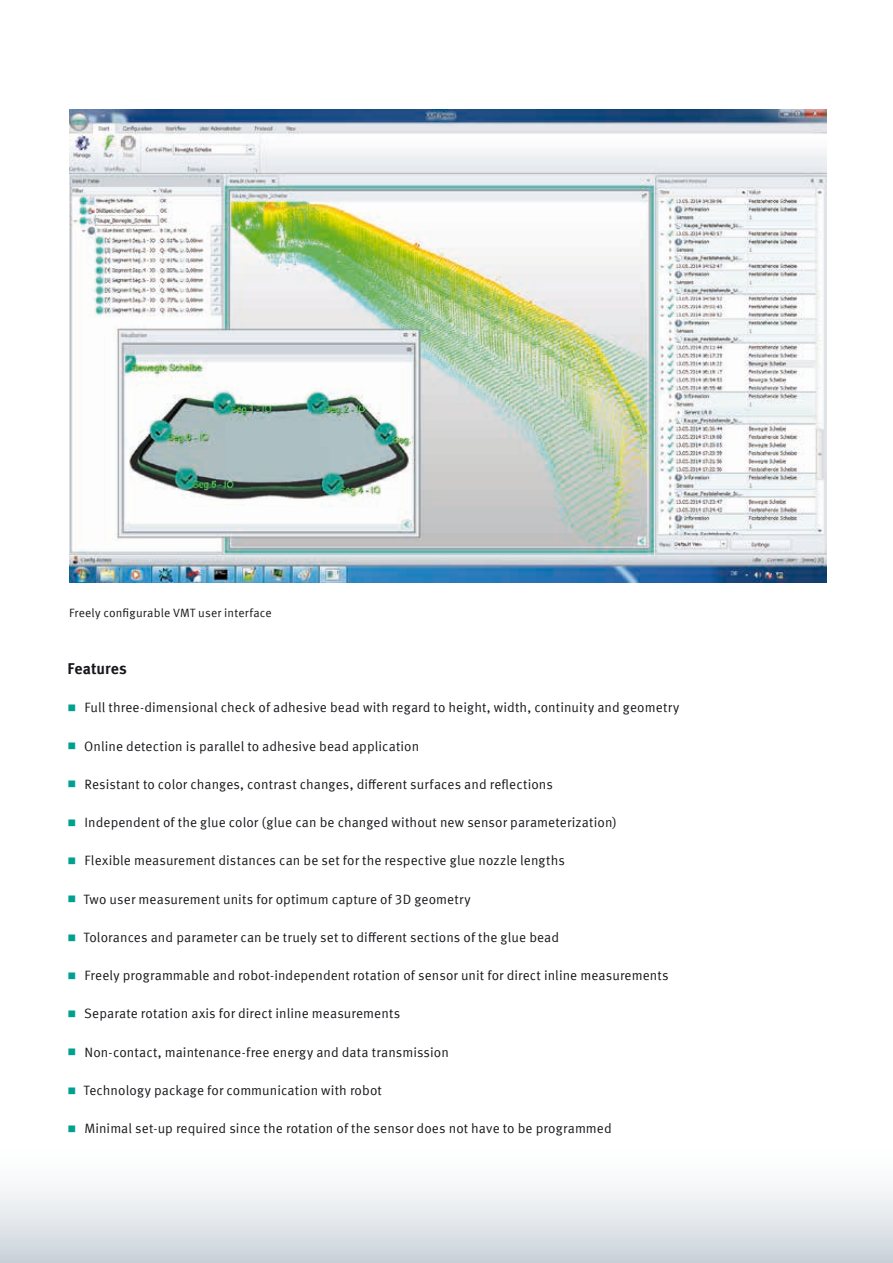
<style>
.page{position:relative;width:893px;height:1263px;background:#fff}
.page>*{position:absolute;margin:0;border:0;box-sizing:border-box;transform-origin:0 0}
.t1{font:700 15.75px "Meta Offc Pro";color:#1a171c}
.t2{font:13.5px "Meta Offc Pro Norm";letter-spacing:.005em;color:#1a171c}
.t3{font:12px "Meta Offc Pro Norm";letter-spacing:.015em;color:#1a171c}
.s1{font-family:"Meta Offc Pro";font-weight:700;font-size:9px;color:#00a091}
</style>
<div class="page">
<svg style="left:0;top:1187px;width:893px;height:76px"></svg>
<img style="left:69px;top:109px;width:757px;height:473px">
<p class="t3" style="left:69px;top:603px;width:204px">Freely configurable VMT user interface</p>
<p class="t1" style="left:68px;top:656px;width:61px">Features</p>
<p class="t2" style="left:68px;top:697px;width:613px"><span class="s1">▪</span> Full three-dimensional check of adhesive bead with regard to height, width, continuity and geometry</p>
<p class="t2" style="left:68px;top:736px;width:353px"><span class="s1">▪</span> Online detection is parallel to adhesive bead application</p>
<p class="t2" style="left:68px;top:774px;width:486px"><span class="s1">▪</span> Resistant to color changes, contrast changes, different surfaces and reflections</p>
<p class="t2" style="left:68px;top:812px;width:550px"><span class="s1">▪</span> Independent of the glue color (glue can be changed without new sensor parameterization)</p>
<p class="t2" style="left:68px;top:850px;width:498px"><span class="s1">▪</span> Flexible measurement distances can be set for the respective glue nozzle lengths</p>
<p class="t2" style="left:68px;top:889px;width:404px"><span class="s1">▪</span> Two user measurement units for optimum capture of 3D geometry</p>
<p class="t2" style="left:68px;top:927px;width:492px"><span class="s1">▪</span> Tolorances and parameter can be truely set to different sections of the glue bead</p>
<p class="t2" style="left:68px;top:965px;width:602px"><span class="s1">▪</span> Freely programmable and robot-independent rotation of sensor unit for direct inline measurements</p>
<p class="t2" style="left:68px;top:1003px;width:334px"><span class="s1">▪</span> Separate rotation axis for direct inline measurements</p>
<p class="t2" style="left:68px;top:1042px;width:382px"><span class="s1">▪</span> Non-contact, maintenance-free energy and data transmission</p>
<p class="t2" style="left:68px;top:1080px;width:315px"><span class="s1">▪</span> Technology package for communication with robot</p>
<p class="t2" style="left:68px;top:1118px;width:545px"><span class="s1">▪</span> Minimal set-up required since the rotation of the sensor does not have to be programmed</p>
</div>
